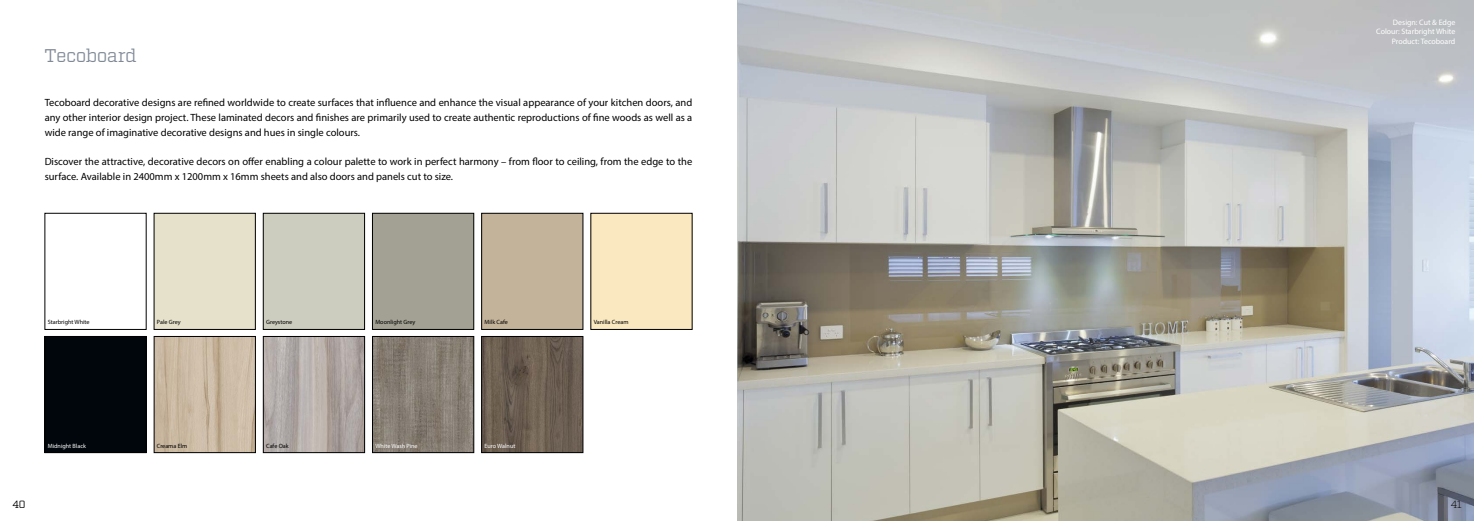
<style>
.page{position:relative;width:1474px;height:521px;background:#fff}
.page>*{position:absolute;margin:0;border:0;box-sizing:border-box;transform-origin:0 0}
.t1{font:18.38px "Factoria W00";color:#808a97}
.t2{font:10.5px/14.9px "Myriad Pro";color:#000;text-align:justify}
.t3{font:10.5px "Factoria W00";color:#000}
.t4{font:300 10.5px "Factoria W00";color:#000}
.t5{font:7.88px/9.6px "Myriad Pro";color:#fff;text-align:right}
.t6{font:6.12px "Myriad Pro";color:#000}
.t7{font:6.12px "Myriad Pro";color:#fff}
</style>
<div class="page">
<img style="left:737px;top:0;width:736px;height:521px">
<img style="left:374px;top:338px;width:98px;height:113px">
<div style="left:372px;top:336px;width:102px;height:117px;border:1px solid #000"></div>
<img style="left:156px;top:338px;width:98px;height:113px">
<div style="left:154px;top:336px;width:102px;height:117px;border:1px solid #000"></div>
<div style="left:481px;top:213px;width:102px;height:117px;border:1px solid #000"></div>
<div style="left:372px;top:213px;width:102px;height:117px;border:1px solid #000"></div>
<img style="left:265px;top:338px;width:98px;height:113px">
<div style="left:263px;top:336px;width:102px;height:117px;border:1px solid #000"></div>
<div style="left:590px;top:213px;width:102px;height:117px;border:1px solid #000"></div>
<img style="left:483px;top:338px;width:98px;height:113px">
<div style="left:481px;top:336px;width:102px;height:117px;border:1px solid #000"></div>
<div style="left:47px;top:338px;width:97px;height:113px;background:#00060b"></div>
<div style="left:45px;top:336px;width:101px;height:117px;border:1px solid #000"></div>
<div style="left:263px;top:213px;width:102px;height:117px;border:1px solid #000"></div>
<div style="left:45px;top:213px;width:101px;height:117px;border:1px solid #000"></div>
<div style="left:154px;top:213px;width:101px;height:117px;border:1px solid #000"></div>
<h1 class="t1" style="left:45px;top:45px;width:94px">Tecoboard</h1>
<p class="t2" style="left:45px;top:95px;width:649px">Tecoboard decorative designs are refined worldwide to create surfaces that influence and enhance the visual appearance of your kitchen doors, and any other interior design project. These laminated decors and finishes are primarily used to create authentic reproductions of fine woods as well as a wide range of imaginative decorative designs and hues in single colours.</p>
<p class="t2" style="left:45px;top:154px;width:649px">Discover the attractive, decorative decors on offer enabling a colour palette to work in perfect harmony – from floor to ceiling, from the edge to the surface. Available in 2400mm x 1200mm x 16mm sheets and also doors and panels cut to size.</p>
<p class="t6" style="left:48px;top:319px;width:43px">Starbright White</p>
<p class="t6" style="left:157px;top:319px;width:25px">Pale Grey</p>
<p class="t6" style="left:266px;top:319px;width:28px">Greystone</p>
<p class="t6" style="left:375px;top:319px;width:41px">Moonlight Grey</p>
<p class="t6" style="left:484px;top:319px;width:25px">Milk Cafe</p>
<p class="t6" style="left:593px;top:319px;width:36px">Vanilla Cream</p>
<p class="t7" style="left:48px;top:442px;width:40px">Midnight Black</p>
<p class="t6" style="left:157px;top:442px;width:32px">Creama Elm</p>
<p class="t6" style="left:266px;top:442px;width:24px">Cafe Oak</p>
<p class="t7" style="left:375px;top:442px;width:44px">White Wash Pine</p>
<p class="t7" style="left:484px;top:442px;width:32px">Euro Walnut</p>
<p class="t5" style="left:1376px;top:17px;width:81px">Design: Cut &amp; Edge<br>Colour: Starbright White<br>Product: Tecoboard</p>
<p class="t3" style="left:12px;top:498px;width:15px">40</p>
<p class="t4" style="left:1450px;top:498px;width:12px">41</p>
</div>
